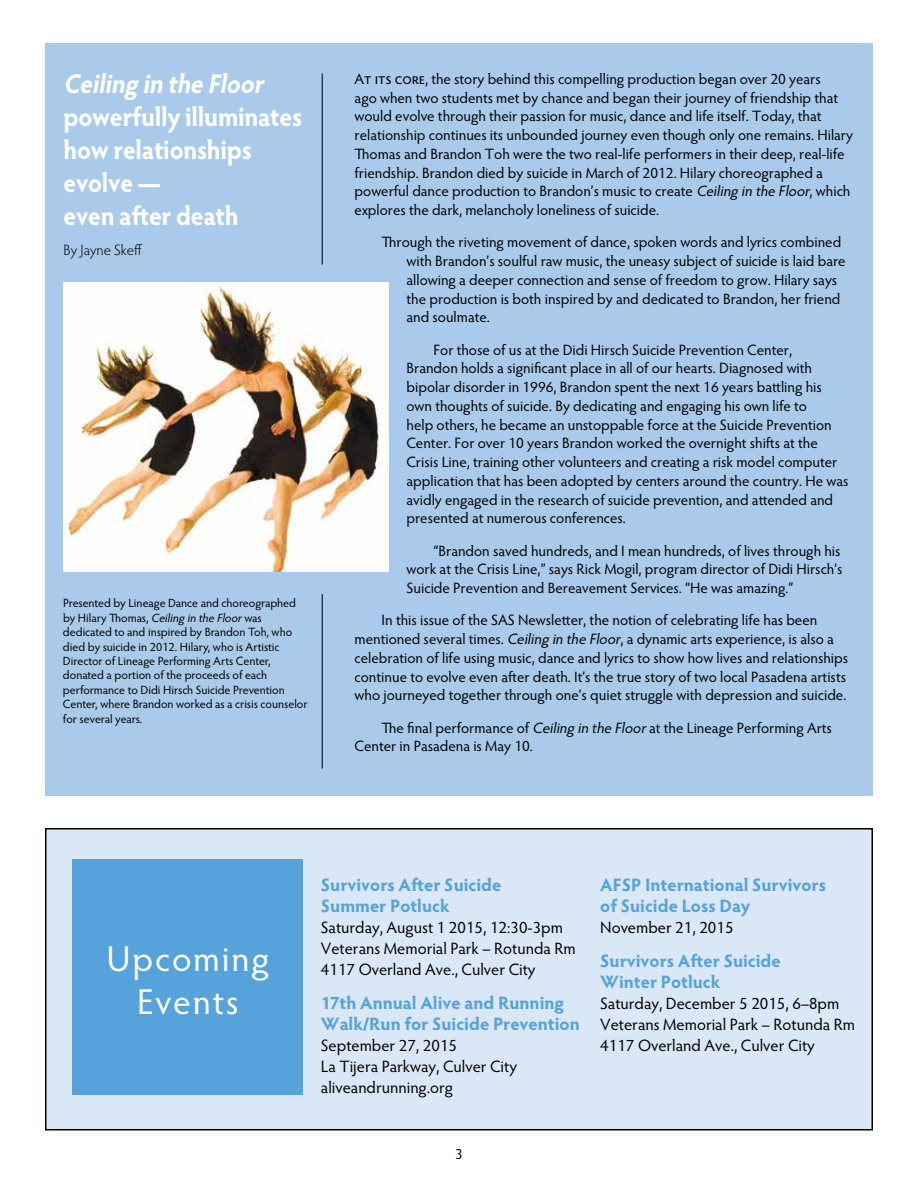
<style>
.page{position:relative;width:918px;height:1188px;background:#fff}
.page>*{position:absolute;margin:0;border:0;box-sizing:border-box;transform-origin:0 0}
.t1{font:36px/43.2px "Hypatia Sans Pro";letter-spacing:.05em;color:#fff;text-align:center}
.t2{font:700 27px/33px "Hypatia Sans Pro";letter-spacing:-.01em;color:#fff;scale:.92 1}
.t3{font:italic 700 27px "Hypatia Sans Pro";color:#fff;scale:.92 1}
.t4{font:700 18px/21px "Hypatia Sans Pro";color:#55a3da}
.t5{font:16.5px/21px "Hypatia Sans Pro";color:#000}
.t6{font:15px/18.8px "Hypatia Sans Pro";color:#000}
.t7{font:300 15px "Hypatia Sans Pro";color:#000}
.t8{font:12px/14.4px "Hypatia Sans Pro";color:#000}
.s1{font-style:italic}
</style>
<div class="page">
<div style="left:45px;top:44px;width:828px;height:752px;background:#a9caeb"></div>
<div style="left:46px;top:829px;width:826px;height:301px;background:#dae7f6"></div>
<div style="left:45px;top:828px;width:828px;height:302px;border:2px solid #000"></div>
<div style="left:73px;top:860px;width:230px;height:235px;background:#55a3da"></div>
<img style="left:63px;top:282px;width:326px;height:289px">
<hr style="left:322px;top:74px;width:1px;height:191px;background:#000">
<hr style="left:322px;top:594px;width:1px;height:175px;background:#000">
<h2 class="t3" style="left:64px;top:65px;width:225px">Ceiling in the Floor</h2>
<h2 class="t2" style="left:64px;top:99px;width:261px">powerfully illuminates how relationships evolve —<br>even after death</h2>
<p class="t7" style="left:64px;top:240px;width:80px">By Jayne Skeff</p>
<p class="t8" style="left:63px;top:596px;width:246px">Presented by Lineage Dance and choreographed by Hilary Thomas, <span class="s1">Ceiling in the Floor</span>was dedicated to and inspired by Brandon Toh, who died by suicide in 2012. Hilary, who is Artistic Director of Lineage Performing Arts Center, donated a portion of the proceeds of each performance to Didi Hirsch Suicide Prevention Center, where Brandon worked as a crisis counselor for several years.</p>
<p class="t6" style="left:355px;top:69px;width:500px">At its core, the story behind this compelling production began over 20 years<br>ago when two students met by chance and began their journey of friendship that would evolve through their passion for music, dance and life itself. Today, that relationship continues its unbounded journey even though only one remains. Hilary Thomas and Brandon Toh were the two real-life performers in their deep, real-life friendship. Brandon died by suicide in March of 2012. Hilary choreographed a powerful dance production to Brandon’s music to create <span class="s1">Ceiling in the Floor</span>, which explores the dark, melancholy loneliness of suicide.</p>
<p class="t6" style="left:407px;top:232px;width:441px;text-indent:-25px">Through the riveting movement of dance, spoken words and lyrics combined with Brandon’s soulful raw music, the uneasy subject of suicide is laid bare allowing a deeper connection and sense of freedom to grow. Hilary says the production is both inspired by and dedicated to Brandon, her friend and soulmate.</p>
<p class="t6" style="left:407px;top:340px;width:443px;text-indent:27px">For those of us at the Didi Hirsch Suicide Prevention Center,<br>Brandon holds a significant place in all of our hearts. Diagnosed with bipolar disorder in 1996, Brandon spent the next 16 years battling his own thoughts of suicide. By dedicating and engaging his own life to<br>help others, he became an unstoppable force at the Suicide Prevention Center. For over 10 years Brandon worked the overnight shifts at the Crisis Line, training other volunteers and creating a risk model computer application that has been adopted by centers around the country. He was avidly engaged in the research of suicide prevention, and attended and presented at numerous conferences.</p>
<p class="t6" style="left:407px;top:541px;width:438px;text-indent:27px">“Brandon saved hundreds, and I mean hundreds, of lives through his work at the Crisis Line,” says Rick Mogil, program director of Didi Hirsch’s<br>Suicide Prevention and Bereavement Services. “He was amazing.”</p>
<p class="t6" style="left:355px;top:610px;width:495px;text-indent:27px">In this issue of the SAS Newsletter, the notion of celebrating life has been mentioned several times. <span class="s1">Ceiling in the Floor</span>, a dynamic arts experience, is also a celebration of life using music, dance and lyrics to show how lives and relationships continue to evolve even after death. It’s the true story of two local Pasadena artists who journeyed together through one’s quiet struggle with depression and suicide.</p>
<p class="t6" style="left:355px;top:718px;width:479px;text-indent:27px">The final performance of <span class="s1">Ceiling in the Floor</span>at the Lineage Performing Arts<br>Center in Pasadena is May 10.</p>
<h1 class="t1" style="left:107px;top:936px;width:164px">Upcoming<br>Events</h1>
<p class="t4" style="left:321px;top:873px;width:182px">Survivors After Suicide<br>Summer Potluck</p>
<p class="t5" style="left:321px;top:916px;width:256px">Saturday, August 1 2015, 12:30-3pm<br>Veterans Memorial Park – Rotunda Rm<br>4117 Overland Ave., Culver City</p>
<p class="t4" style="left:321px;top:992px;width:260px">17th Annual Alive and Running<br>Walk/Run for Suicide Prevention</p>
<p class="t5" style="left:321px;top:1035px;width:198px">September 27, 2015<br>La Tijera Parkway, Culver City aliveandrunning.org</p>
<p class="t6" style="left:455px;top:1144px;width:9px">3</p>
<p class="t4" style="left:600px;top:873px;width:227px">AFSP International Survivors of Suicide Loss Day</p>
<p class="t5" style="left:600px;top:916px;width:135px">November 21, 2015</p>
<p class="t4" style="left:600px;top:950px;width:182px">Survivors After Suicide<br>Winter Potluck</p>
<p class="t5" style="left:600px;top:993px;width:256px">Saturday, December 5 2015, 6–8pm<br>Veterans Memorial Park – Rotunda Rm<br>4117 Overland Ave., Culver City</p>
</div>
